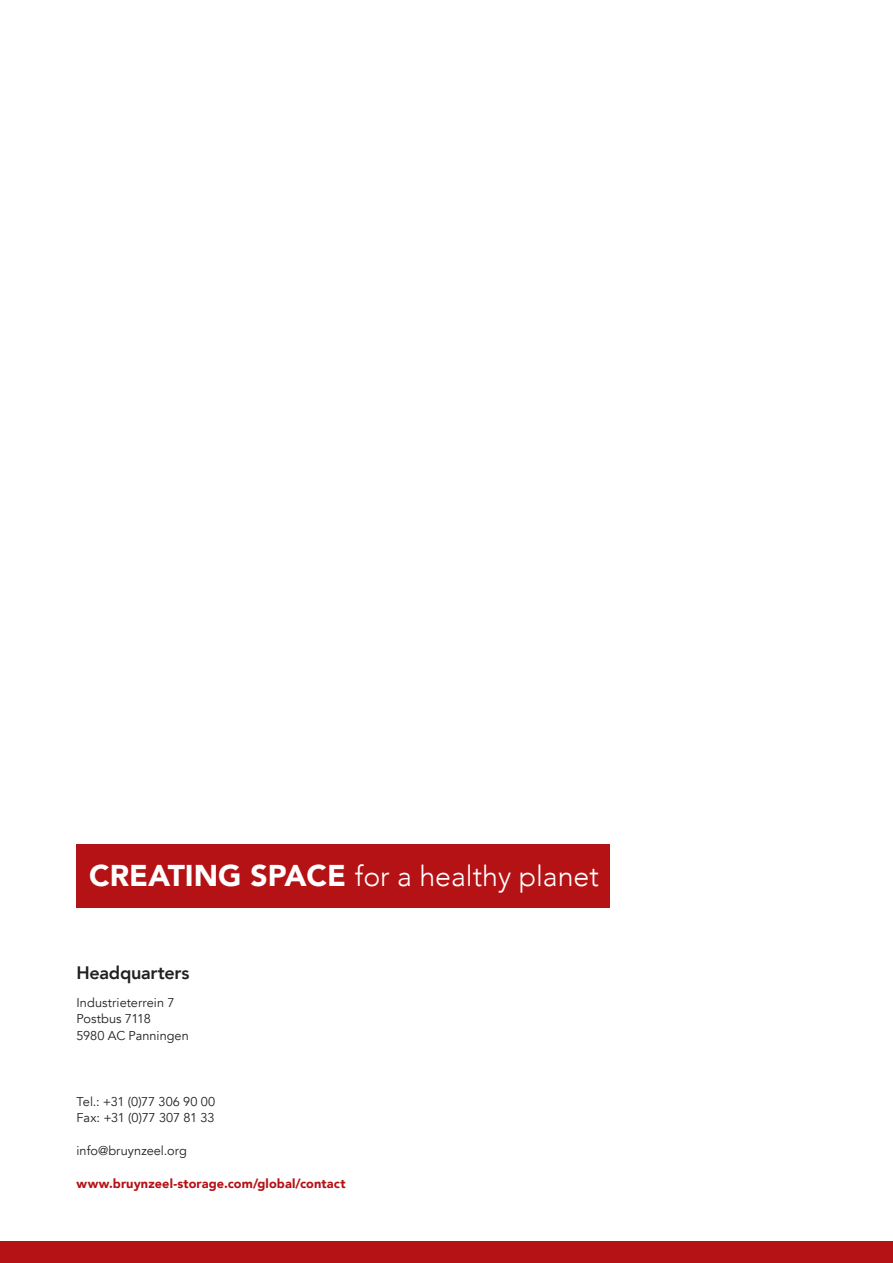
<style>
.page{position:relative;width:893px;height:1263px;background:#fff}
.page>*{position:absolute;margin:0;border:0;box-sizing:border-box;transform-origin:0 0}
.t1{font:300 28.5px "Avenir";color:#fff}
.BR_BEELDBIJSCHRIFT_rood{font:800 18px "Avenir";letter-spacing:-.015em;color:#231f20}
.BR_COPY_85_11_zwart{font:12.75px "Avenir";letter-spacing:.005em;color:#231f20}
.BR_COPY_85_11_zwart-2{font:900 12.75px "Avenir";letter-spacing:.01em;color:#b51216}
.s1{font-weight:900;font-size:30px}
</style>
<div class="page">
<div style="left:77px;top:844px;width:533px;height:64px;background:#b51216"></div>
<div style="left:0;top:1242px;width:893px;height:21px;background:#b51216"></div>
<p class="t1" style="left:89px;top:859px;width:511px"><span class="s1">CREATING SPACE</span> for a healthy planet</p>
<p class="BR_BEELDBIJSCHRIFT_rood" style="left:77px;top:959px;width:114px">Headquarters</p>
<p class="BR_COPY_85_11_zwart" style="left:77px;top:995px;width:99px">Industrieterrein 7</p>
<p class="BR_COPY_85_11_zwart" style="left:77px;top:1011px;width:76px">Postbus 7118</p>
<p class="BR_COPY_85_11_zwart" style="left:77px;top:1028px;width:114px">5980 AC Panningen</p>
<p class="BR_COPY_85_11_zwart" style="left:77px;top:1094px;width:140px">Tel.: +31 (0)77 306 90 00</p>
<p class="BR_COPY_85_11_zwart" style="left:77px;top:1110px;width:140px">Fax: +31 (0)77 307 81 33</p>
<p class="BR_COPY_85_11_zwart" style="left:77px;top:1143px;width:112px">info@bruynzeel.org</p>
<p class="BR_COPY_85_11_zwart-2" style="left:77px;top:1173px;width:270px">www.bruynzeel-storage.com/global/contact</p>
</div>
